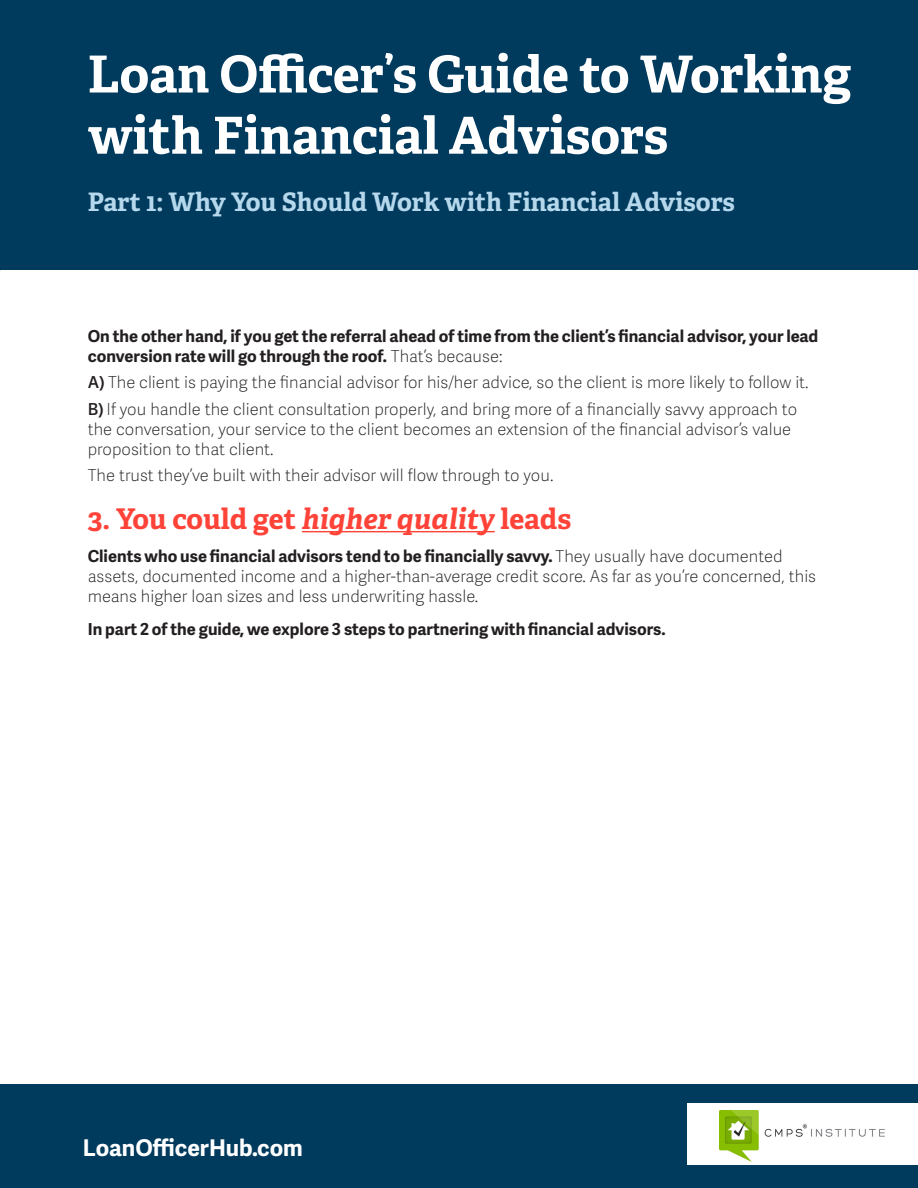
<style>
.page{position:relative;width:918px;height:1188px;background:#fff}
.page>*{position:absolute;margin:0;border:0;box-sizing:border-box;transform-origin:0 0}
.t1{font:700 51px/61.2px "Adelle";color:#fff}
.t2{font:700 28.5px "Adelle";letter-spacing:-.005em;color:#ff4338}
.t3{font:700 25.5px "Adelle";color:#b6d8ec}
.t4{font:700 23.1px "Adelle Sans";color:#fff}
.Body{font:16.5px/19.8px "Adelle Sans Th";color:#231f20}
.Body-2{font:700 16.5px/19.8px "Adelle Sans";color:#231f20}
.s1{font-family:"Adelle Sans Th";font-weight:400}
.s2{font-family:"Adelle Sans Sb"}
.s3{font-style:italic}
.s4{font-family:"Adelle Sans";font-weight:700}
</style>
<div class="page">
<div style="left:0;top:1084px;width:918px;height:104px;background:#003a5d"></div>
<div style="left:687px;top:1103px;width:231px;height:62px;background:#fff"></div>
<img style="left:719px;top:1111px;width:166px;height:51px">
<div style="left:0;top:0;width:918px;height:270px;background:#003a5d"></div>
<hr style="left:302px;top:531px;width:193px;height:1px;background:#ff4338">
<p class="t1" style="left:88px;top:42px;width:765px">Loan Officer’s Guide to Working with Financial Advisors</p>
<p class="t3" style="left:88px;top:184px;width:649px">Part 1: Why You Should Work with Financial Advisors</p>
<p class="Body-2" style="left:88px;top:326px;width:732px">On the other hand, if you get the referral ahead of time from the client’s financial advisor, your lead conversion rate will go through the roof. <span class="s1">That’s because:</span></p>
<p class="Body" style="left:88px;top:372px;width:723px"><span class="s2">A)</span> The client is paying the financial advisor for his/her advice, so the client is more likely to follow it.</p>
<p class="Body" style="left:88px;top:399px;width:711px"><span class="s2">B)</span> If you handle the client consultation properly, and bring more of a financially savvy approach to the conversation, your service to the client becomes an extension of the financial advisor’s value proposition to that client.</p>
<p class="Body" style="left:88px;top:465px;width:467px">The trust they’ve built with their advisor will flow through to you.</p>
<p class="t2" style="left:88px;top:498px;width:485px">3. You could get <span class="s3">higher quality</span> leads</p>
<p class="Body" style="left:88px;top:546px;width:730px"><span class="s4">Clients who use financial advisors tend to be financially savvy.</span> They usually have documented assets, documented income and a higher-than-average credit score. As far as you’re concerned, this means higher loan sizes and less underwriting hassle.</p>
<p class="Body-2" style="left:88px;top:619px;width:579px">In part 2 of the guide, we explore 3 steps to partnering with financial advisors.</p>
<p class="t4" style="left:83px;top:1131px;width:222px">LoanOfficerHub.com</p>
</div>
